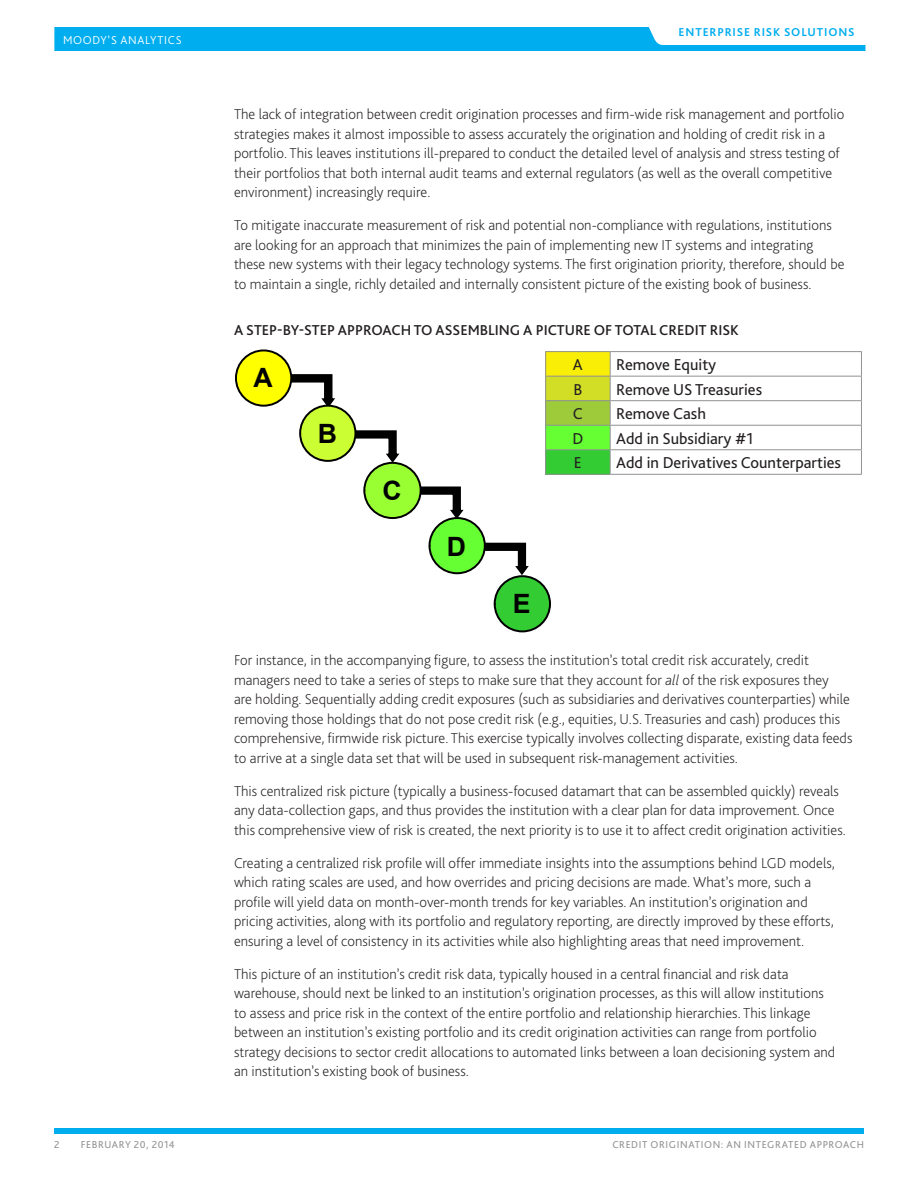
<style>
.page{position:relative;width:918px;height:1188px;background:#fff}
.page>*{position:absolute;margin:0;border:0;box-sizing:border-box;transform-origin:0 0}
.t1{font:700 26.55px "Arial";color:#000}
.BODY___Text{font:16.5px "Bliss Pro";color:#231f20}
.BODY___Text-2{font:200 15px/19.5px "Bliss Pro";color:#231f20}
.BODY___Headline_2__s{font:500 15px "Bliss Pro";color:#231f20}
.COVER___Descriptor{font:700 12px "Bliss Pro";letter-spacing:.07em;color:#00aeef}
.t2{font:300 12px "Bliss Pro";letter-spacing:.055em;color:#fff}
.FOLIO{font:10.5px "Bliss Pro";letter-spacing:.055em;color:#919295}
.s1{font-style:italic}
</style>
<div class="page">
<div style="left:54px;top:1128px;width:810px;height:6px;background:#00aeef"></div>
<div style="left:236px;top:350px;width:55px;height:56px;background:#ff0;border-radius:28px"></div>
<div style="left:235px;top:349px;width:57px;height:58px;border:2px solid #000;border-radius:28px"></div>
<svg style="left:54px;top:27px;width:812px;height:24px"></svg>
<div style="left:546px;top:352px;width:64px;height:24px;background:#f9ee06"></div>
<div style="left:546px;top:376px;width:64px;height:25px;background:#d2dd25"></div>
<div style="left:546px;top:401px;width:64px;height:24px;background:#9ecb3a"></div>
<div style="left:546px;top:425px;width:64px;height:25px;background:#6f3"></div>
<div style="left:546px;top:450px;width:64px;height:24px;background:#3c3"></div>
<hr style="left:545px;top:351px;width:65px;height:1px;background:#919295">
<hr style="left:610px;top:351px;width:252px;height:1px;background:#919295">
<hr style="left:545px;top:376px;width:65px;height:1px;background:#919295">
<hr style="left:610px;top:376px;width:252px;height:1px;background:#919295">
<hr style="left:545px;top:400px;width:65px;height:1px;background:#919295">
<hr style="left:610px;top:400px;width:252px;height:1px;background:#919295">
<hr style="left:545px;top:425px;width:65px;height:1px;background:#919295">
<hr style="left:610px;top:425px;width:252px;height:1px;background:#919295">
<hr style="left:545px;top:449px;width:65px;height:1px;background:#919295">
<svg style="left:287px;top:352px;width:264px;height:280px"></svg>
<hr style="left:610px;top:449px;width:252px;height:1px;background:#919295">
<svg style="left:610px;top:352px;width:1px;height:122px"></svg>
<svg style="left:861px;top:352px;width:1px;height:122px"></svg>
<hr style="left:545px;top:474px;width:65px;height:1px;background:#919295">
<hr style="left:610px;top:474px;width:252px;height:1px;background:#919295">
<p class="t2" style="left:63px;top:32px;width:120px">MOODY’S ANALYTICS</p>
<p class="COVER___Descriptor" style="left:679px;top:25px;width:178px">ENTERPRISE RISK SOLUTIONS</p>
<p class="BODY___Text-2" style="left:234px;top:104px;width:612px">The lack of integration between credit origination processes and firm-wide risk management and portfolio strategies makes it almost impossible to assess accurately the origination and holding of credit risk in a portfolio. This leaves institutions ill-prepared to conduct the detailed level of analysis and stress testing of their portfolios that both internal audit teams and external regulators (as well as the overall competitive environment) increasingly require.</p>
<p class="BODY___Text-2" style="left:234px;top:215px;width:612px">To mitigate inaccurate measurement of risk and potential non-compliance with regulations, institutions are looking for an approach that minimizes the pain of implementing new IT systems and integrating these new systems with their legacy technology systems. The first origination priority, therefore, should be to maintain a single, richly detailed and internally consistent picture of the existing book of business.</p>
<p class="BODY___Headline_2__s" style="left:234px;top:321px;width:506px">A STEP-BY-STEP APPROACH TO ASSEMBLING A PICTURE OF TOTAL CREDIT RISK</p>
<p class="t1" style="left:253px;top:361px;width:21px">A</p>
<p class="t1" style="left:318px;top:416px;width:21px">B</p>
<p class="t1" style="left:382px;top:473px;width:21px">C</p>
<p class="t1" style="left:447px;top:529px;width:21px">D</p>
<p class="t1" style="left:513px;top:586px;width:19px">E</p>
<p class="BODY___Text" style="left:573px;top:354px;width:11px">A</p>
<p class="BODY___Text" style="left:616px;top:354px;width:102px">Remove Equity</p>
<p class="BODY___Text" style="left:573px;top:379px;width:10px">B</p>
<p class="BODY___Text" style="left:616px;top:379px;width:147px">Remove US Treasuries</p>
<p class="BODY___Text" style="left:573px;top:404px;width:11px">C</p>
<p class="BODY___Text" style="left:616px;top:404px;width:91px">Remove Cash</p>
<p class="BODY___Text" style="left:572px;top:428px;width:12px">D</p>
<p class="BODY___Text" style="left:616px;top:428px;width:139px">Add in Subsidiary #1</p>
<p class="BODY___Text" style="left:574px;top:453px;width:9px">E</p>
<p class="BODY___Text" style="left:616px;top:453px;width:226px">Add in Derivatives Counterparties</p>
<p class="BODY___Text-2" style="left:234px;top:650px;width:620px">For instance, in the accompanying figure, to assess the institution’s total credit risk accurately, credit managers need to take a series of steps to make sure that they account for <span class="s1">all</span> of the risk exposures they<br>are holding. Sequentially adding credit exposures (such as subsidiaries and derivatives counterparties) while removing those holdings that do not pose credit risk (e.g., equities, U.S. Treasuries and cash) produces this comprehensive, firmwide risk picture. This exercise typically involves collecting disparate, existing data feeds to arrive at a single data set that will be used in subsequent risk-management activities.</p>
<p class="BODY___Text-2" style="left:234px;top:781px;width:613px">This centralized risk picture (typically a business-focused datamart that can be assembled quickly) reveals any data-collection gaps, and thus provides the institution with a clear plan for data improvement. Once this comprehensive view of risk is created, the next priority is to use it to affect credit origination activities.</p>
<p class="BODY___Text-2" style="left:234px;top:853px;width:602px">Creating a centralized risk profile will offer immediate insights into the assumptions behind LGD models, which rating scales are used, and how overrides and pricing decisions are made. What’s more, such a profile will yield data on month-over-month trends for key variables. An institution’s origination and pricing activities, along with its portfolio and regulatory reporting, are directly improved by these efforts, ensuring a level of consistency in its activities while also highlighting areas that need improvement.</p>
<p class="BODY___Text-2" style="left:234px;top:964px;width:603px">This picture of an institution’s credit risk data, typically housed in a central financial and risk data warehouse, should next be linked to an institution’s origination processes, as this will allow institutions to assess and price risk in the context of the entire portfolio and relationship hierarchies. This linkage between an institution’s existing portfolio and its credit origination activities can range from portfolio strategy decisions to sector credit allocations to automated links between a loan decisioning system and an institution’s existing book of business.</p>
<p class="FOLIO" style="left:54px;top:1138px;width:7px">2</p>
<p class="FOLIO" style="left:81px;top:1138px;width:95px">FEBRUARY 20, 2014</p>
<p class="FOLIO" style="left:612px;top:1138px;width:253px">CREDIT ORIGINATION: AN INTEGRATED APPROACH</p>
</div>
